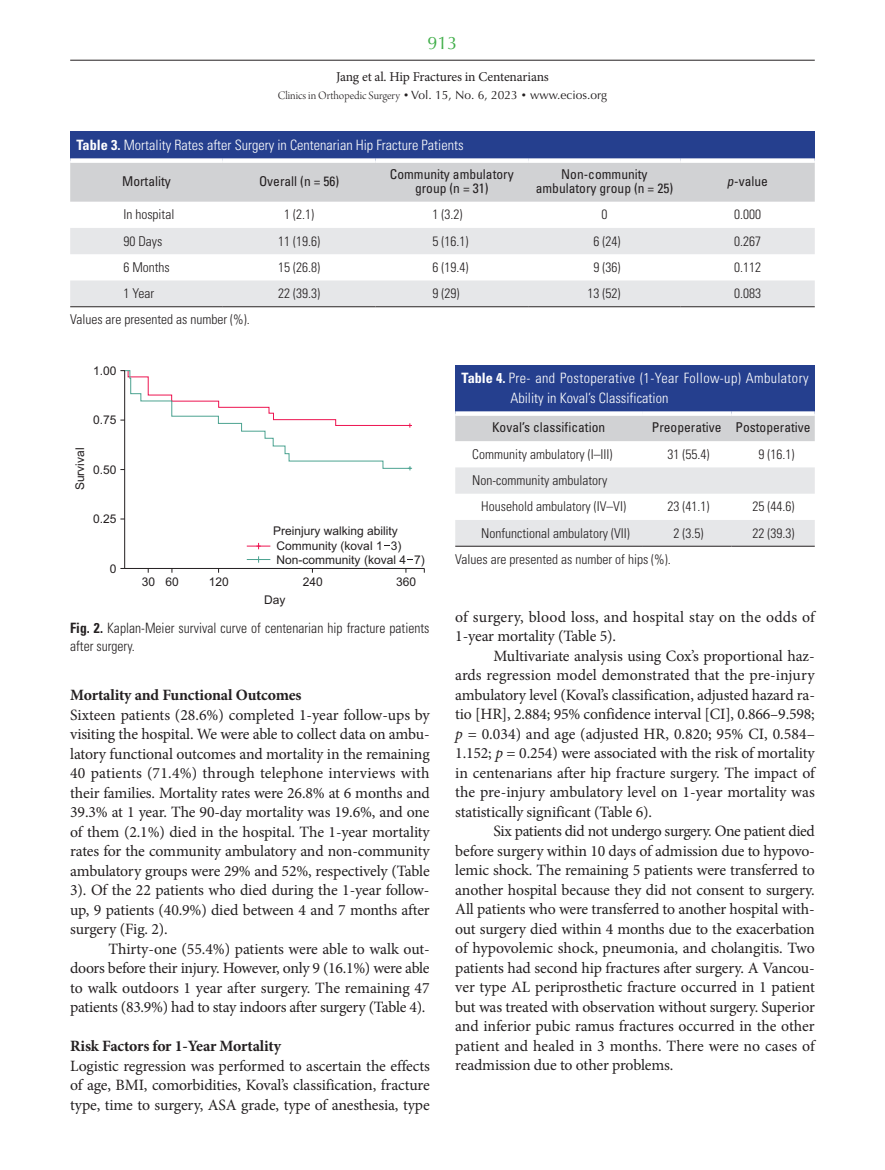
<style>
.page{position:relative;width:885px;height:1170px;background:#fff}
.page>*{position:absolute;margin:0;border:0;box-sizing:border-box;transform-origin:0 0}
.t1{font:18px "Optima LT Std";color:#40ae49}
.t2{font:15.75px/19.5px "Minion Pro";letter-spacing:-.01em;color:#231f20;text-align:justify}
.t3{font:700 15.75px "Minion Pro";letter-spacing:-.01em;color:#231f20}
.t4{font:300 condensed 14.25px/19.5px "Univers LT Std";letter-spacing:.025em;color:#fff}
.t5{font:300 condensed 14.25px/18px "Univers LT Std";letter-spacing:.005em;color:#231f20;scale:.95 1}
.t6{font:300 condensed 14.25px "Univers LT Std";color:#fff}
.t7{font:300 condensed 13.5px/26.2px "Univers LT Std";color:#231f20}
.t8{font:condensed 13.5px/13.5px "Univers LT Std";color:#231f20;text-align:center}
.t9{font:13.5px "Minion Pro";letter-spacing:-.015em;color:#231f20}
.t10{font:12px/15px "Arial";color:#231f20}
.t11{font:12px "Optima LT Std";color:#231f20}
.s1{font-family:"Arno Pro Light Display"}
.s2{font-size:9px}
.s3{font-weight:700}
.s4{font-style:italic}
</style>
<div class="page">
<hr style="left:70px;top:60px;width:744px;height:1px;background:#231f20">
<div style="left:70px;top:131px;width:744px;height:30px;background:#253f8e"></div>
<div style="left:70px;top:163px;width:744px;height:39px;background:#d1d2d4"></div>
<svg style="left:70px;top:228px;width:744px;height:78px;fill:#e6e7e9"></svg>
<div style="left:70px;top:158px;width:153px;height:5px;background:#fff"></div>
<div style="left:223px;top:158px;width:152px;height:5px;background:#fff"></div>
<div style="left:375px;top:158px;width:153px;height:5px;background:#fff"></div>
<div style="left:528px;top:158px;width:152px;height:5px;background:#fff"></div>
<div style="left:680px;top:158px;width:134px;height:5px;background:#fff"></div>
<hr style="left:70px;top:306px;width:153px;height:1px;background:#231f20">
<hr style="left:223px;top:306px;width:152px;height:1px;background:#231f20">
<hr style="left:375px;top:306px;width:153px;height:1px;background:#231f20">
<hr style="left:528px;top:306px;width:152px;height:1px;background:#231f20">
<hr style="left:680px;top:306px;width:134px;height:1px;background:#231f20">
<svg style="left:120px;top:370px;width:305px;height:199px"></svg>
<div style="left:455px;top:365px;width:359px;height:48px;background:#253f8e"></div>
<div style="left:455px;top:416px;width:359px;height:25px;background:#d1d2d4"></div>
<svg style="left:455px;top:467px;width:359px;height:79px"></svg>
<div style="left:455px;top:411px;width:187px;height:5px;background:#fff"></div>
<div style="left:642px;top:411px;width:89px;height:5px;background:#fff"></div>
<div style="left:731px;top:411px;width:83px;height:5px;background:#fff"></div>
<hr style="left:455px;top:546px;width:187px;height:1px;background:#231f20">
<hr style="left:642px;top:546px;width:89px;height:1px;background:#231f20">
<hr style="left:731px;top:546px;width:83px;height:1px;background:#231f20">
<p class="t1" style="left:427px;top:32px;width:32px">913</p>
<p class="t9" style="left:336px;top:68px;width:214px">Jang et al. Hip Fractures in Centenarians</p>
<p class="t11" style="left:278px;top:88px;width:331px"><span class="s1">Clinics in Orthopedic Surgery</span> <span class="s2">•</span> Vol. 15, No. 6, 2023 <span class="s2">•</span> www.ecios.org</p>
<p class="t6" style="left:77px;top:136px;width:388px"><span class="s3">Table 3.</span> Mortality Rates after Surgery in Centenarian Hip Fracture Patients</p>
<p class="t8" style="left:122px;top:174px;width:50px">Mortality</p>
<p class="t8" style="left:259px;top:174px;width:82px">Overall (n = 56)</p>
<p class="t8" style="left:390px;top:168px;width:125px">Community ambulatory group (n = 31)</p>
<p class="t8" style="left:535px;top:168px;width:139px">Non-community ambulatory group (n = 25)</p>
<p class="t8" style="left:726px;top:174px;width:43px"><span class="s4">p</span>-value</p>
<p class="t7" style="left:123px;top:201px;width:52px">In hospital</p>
<p class="t7" style="left:284px;top:201px;width:31px">1 (2.1)</p>
<p class="t7" style="left:432px;top:201px;width:31px">1 (3.2)</p>
<p class="t7" style="left:601px;top:201px;width:7px">0</p>
<p class="t7" style="left:734px;top:201px;width:28px">0.000</p>
<p class="t7" style="left:123px;top:228px;width:40px">90 Days</p>
<p class="t7" style="left:278px;top:228px;width:43px">11 (19.6)</p>
<p class="t7" style="left:432px;top:228px;width:37px">5 (16.1)</p>
<p class="t7" style="left:593px;top:228px;width:28px">6 (24)</p>
<p class="t7" style="left:734px;top:228px;width:28px">0.267</p>
<p class="t7" style="left:123px;top:254px;width:48px">6 Months</p>
<p class="t7" style="left:278px;top:254px;width:43px">15 (26.8)</p>
<p class="t7" style="left:432px;top:254px;width:37px">6 (19.4)</p>
<p class="t7" style="left:593px;top:254px;width:28px">9 (36)</p>
<p class="t7" style="left:734px;top:254px;width:28px">0.112</p>
<p class="t7" style="left:123px;top:280px;width:32px">1 Year</p>
<p class="t7" style="left:278px;top:280px;width:43px">22 (39.3)</p>
<p class="t7" style="left:432px;top:280px;width:28px">9 (29)</p>
<p class="t7" style="left:587px;top:280px;width:34px">13 (52)</p>
<p class="t7" style="left:734px;top:280px;width:28px">0.083</p>
<p class="t7" style="left:70px;top:306px;width:181px">Values are presented as number (%).</p>
<p class="t10" style="left:93px;top:364px;width:25px">1.00</p>
<p class="t10" style="left:93px;top:413px;width:25px">0.75</p>
<p class="t10" style="left:73px;top:490px;width:44px;rotate:-90deg">Survival</p>
<p class="t10" style="left:93px;top:463px;width:25px">0.50</p>
<p class="t10" style="left:93px;top:512px;width:25px">0.25</p>
<p class="t10" style="left:110px;top:562px;width:8px">0</p>
<p class="t10" style="left:273px;top:524px;width:130px">Preinjury walking ability<br>Community (koval 1 3)</p>
<p class="t10" style="left:276px;top:553px;width:150px">Non-community (koval 4 7)</p>
<p class="t10" style="left:142px;top:575px;width:39px">30 60</p>
<p class="t10" style="left:209px;top:575px;width:22px">120</p>
<p class="t10" style="left:303px;top:575px;width:22px">240</p>
<p class="t10" style="left:396px;top:575px;width:22px">360</p>
<p class="t10" style="left:264px;top:593px;width:23px">Day</p>
<p class="t5" style="left:70px;top:618px;width:380px"><span class="s3">Fig. 2.</span> Kaplan-Meier survival curve of centenarian hip fracture patients after surgery.</p>
<p class="t3" style="left:70px;top:684px;width:233px">Mortality and Functional Outcomes</p>
<p class="t2" style="left:70px;top:704px;width:361px">Sixteen patients (28.6%) completed 1-year follow-ups by visiting the hospital. We were able to collect data on ambu&shy;latory functional outcomes and mortality in the remaining 40 patients (71.4%) through telephone interviews with their families. Mortality rates were 26.8% at 6 months and 39.3% at 1 year. The 90-day mortality was 19.6%, and one of them (2.1%) died in the hospital. The 1-year mortality rates for the community ambulatory and non-community ambulatory groups were 29% and 52%, respectively (Table 3). Of the 22 patients who died during the 1-year follow&shy;up, 9 patients (40.9%) died between 4 and 7 months after surgery (Fig. 2).</p>
<p class="t2" style="left:70px;top:938px;width:361px;text-indent:38px">Thirty-one (55.4%) patients were able to walk out&shy;doors before their injury. However, only 9 (16.1%) were able to walk outdoors 1 year after surgery. The remaining 47 patients (83.9%) had to stay indoors after surgery (Table 4).</p>
<p class="t3" style="left:70px;top:1035px;width:212px">Risk Factors for 1-Year Mortality</p>
<p class="t2" style="left:70px;top:1055px;width:361px">Logistic regression was performed to ascertain the effects of age, BMI, comorbidities, Koval’s classification, fracture type, time to surgery, ASA grade, type of anesthesia, type</p>
<p class="t4" style="left:510px;top:368px;width:299px;text-indent:-49px"><span class="s3">Table 4.</span> Pre- and Postoperative (1-Year Follow-up) Ambulatory<br>Ability in Koval’s Classification</p>
<p class="t8" style="left:492px;top:420px;width:114px">Koval’s classification</p>
<p class="t8" style="left:651px;top:420px;width:160px">Preoperative Postoperative</p>
<p class="t7" style="left:472px;top:441px;width:142px">Community ambulatory (I–III)</p>
<p class="t7" style="left:667px;top:441px;width:43px">31 (55.4)</p>
<p class="t7" style="left:758px;top:441px;width:37px">9 (16.1)</p>
<p class="t7" style="left:481px;top:467px;width:146px;text-indent:-9px">Non-community ambulatory<br>Household ambulatory (IV–VI)</p>
<p class="t7" style="left:667px;top:493px;width:43px">23 (41.1)</p>
<p class="t7" style="left:752px;top:493px;width:43px">25 (44.6)</p>
<p class="t7" style="left:481px;top:519px;width:150px">Nonfunctional ambulatory (VII)</p>
<p class="t7" style="left:673px;top:519px;width:31px">2 (3.5)</p>
<p class="t7" style="left:752px;top:519px;width:43px">22 (39.3)</p>
<p class="t7" style="left:455px;top:546px;width:217px">Values are presented as number of hips (%).</p>
<p class="t2" style="left:455px;top:607px;width:361px">of surgery, blood loss, and hospital stay on the odds of<br>1-year mortality (Table 5).</p>
<p class="t2" style="left:455px;top:646px;width:361px;text-indent:38px">Multivariate analysis using Cox’s proportional haz&shy;ards regression model demonstrated that the pre-injury ambulatory level (Koval’s classification, adjusted hazard ra&shy;tio [HR], 2.884; 95% confidence interval [CI], 0.866–9.598; <span class="s4">p</span> = 0.034) and age (adjusted HR, 0.820; 95% CI, 0.584– 1.152; <span class="s4">p</span> = 0.254) were associated with the risk of mortality in centenarians after hip fracture surgery. The impact of the pre-injury ambulatory level on 1-year mortality was statistically significant (Table 6).</p>
<p class="t2" style="left:455px;top:821px;width:361px;text-indent:38px">Six patients did not undergo surgery. One patient died before surgery within 10 days of admission due to hypovo&shy;lemic shock. The remaining 5 patients were transferred to another hospital because they did not consent to surgery.<br>All patients who were transferred to another hospital with&shy;out surgery died within 4 months due to the exacerbation of hypovolemic shock, pneumonia, and cholangitis. Two patients had second hip fractures after surgery. A Vancou&shy;ver type AL periprosthetic fracture occurred in 1 patient but was treated with observation without surgery. Superior and inferior pubic ramus fractures occurred in the other patient and healed in 3 months. There were no cases of readmission due to other problems.</p>
</div>
